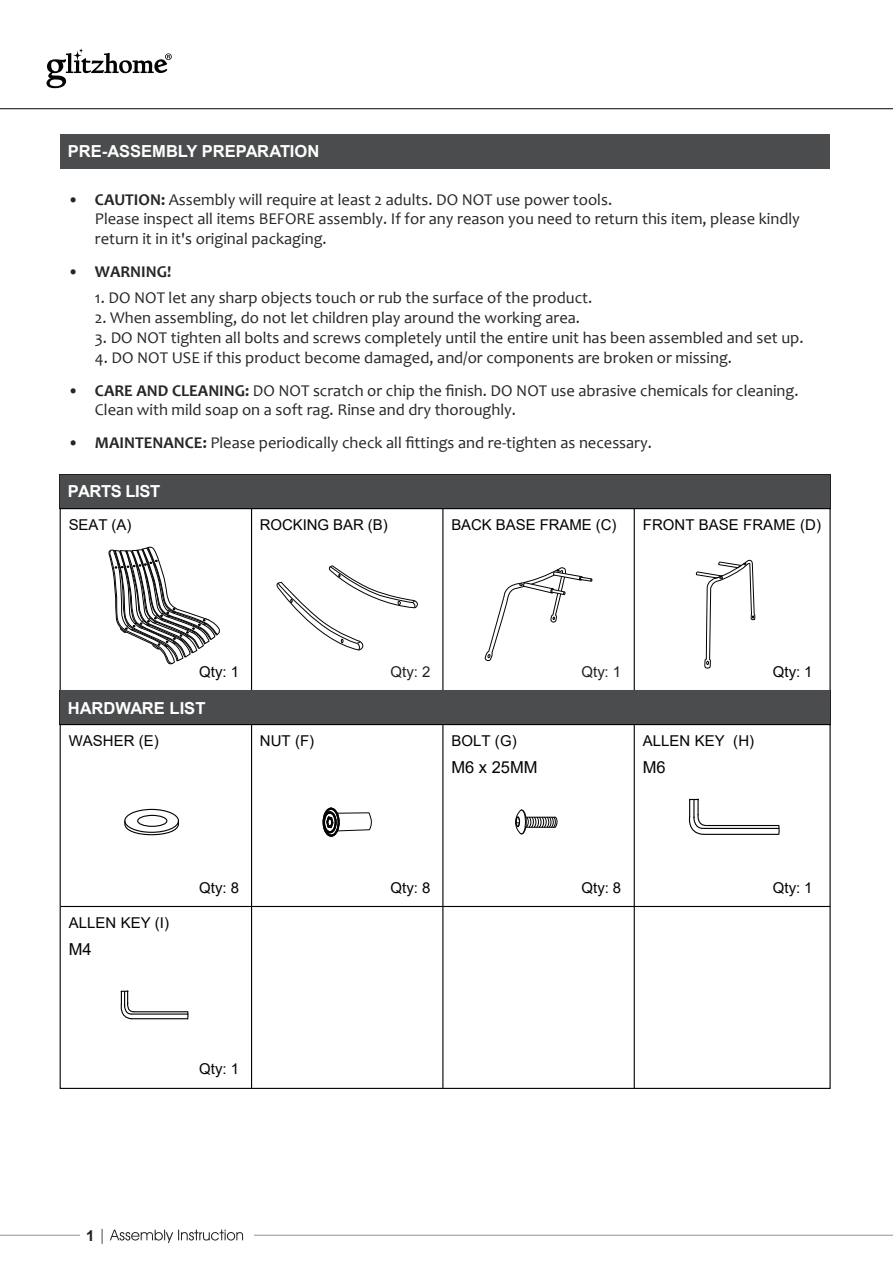
<style>
.page{position:relative;width:893px;height:1263px;background:#fff}
.page>*{position:absolute;margin:0;border:0;box-sizing:border-box;transform-origin:0 0}
.t1{font:16.5px/19.8px "Candara";color:#282526}
.t2{font:700 16.5px "Arial";letter-spacing:-.005em;color:#fff}
.t3{font:16.5px "Arial";color:#030303}
.t4{font:700 16.5px "Arial";letter-spacing:-.025em;color:#fff}
.t5{font:700 16.5px "Candara";color:#282526}
.t6{font:15px "Arial";letter-spacing:.005em;color:#030303}
.t7{font:15px "Arial";letter-spacing:.005em;color:#231f20}
.t8{font:700 15px "Arial";color:#231f20}
.s1{font-weight:700}
.s2{font-weight:400}
</style>
<div class="page">
<hr style="left:0;top:1235px;width:893px;height:1px;background:#939598">
<div style="left:80px;top:1214px;width:174px;height:42px;background:#fff"></div>
<svg style="left:102px;top:1229px;width:141px;height:15px"></svg>
<hr style="left:0;top:108px;width:893px;height:1px;background:#050504">
<svg style="left:47px;top:48px;width:125px;height:40px"></svg>
<div style="left:60px;top:475px;width:770px;height:34px;background:#4b4c4d"></div>
<hr style="left:60px;top:474px;width:770px;height:1px;background:#231f20">
<hr style="left:59px;top:475px;width:1px;height:34px;background:#231f20">
<hr style="left:830px;top:475px;width:1px;height:34px;background:#231f20">
<hr style="left:442px;top:509px;width:1px;height:181px;background:#030303">
<hr style="left:634px;top:509px;width:1px;height:181px;background:#030303">
<hr style="left:251px;top:509px;width:1px;height:181px;background:#030303">
<div style="left:60px;top:508px;width:771px;height:183px;border:1px solid #030303"></div>
<hr style="left:442px;top:724px;width:1px;height:364px;background:#030303">
<hr style="left:634px;top:724px;width:1px;height:364px;background:#030303">
<hr style="left:251px;top:724px;width:1px;height:364px;background:#030303">
<div style="left:60px;top:690px;width:770px;height:34px;background:#4b4c4d"></div>
<hr style="left:59px;top:690px;width:1px;height:34px;background:#231f20">
<hr style="left:830px;top:690px;width:1px;height:34px;background:#231f20">
<div style="left:60px;top:134px;width:769px;height:34px;background:#4b4c4d"></div>
<hr style="left:135px;top:1011px;width:52px;height:1px;background:#030303">
<hr style="left:132px;top:1018px;width:55px;height:1px;background:#030303">
<hr style="left:132px;top:1013px;width:56px;height:1px;background:#030303">
<svg style="left:120px;top:991px;width:15px;height:29px"></svg>
<svg style="left:186px;top:1011px;width:3px;height:9px"></svg>
<hr style="left:707px;top:825px;width:71px;height:1px;background:#030303">
<hr style="left:704px;top:834px;width:74px;height:1px;background:#030303">
<hr style="left:704px;top:828px;width:75px;height:1px;background:#030303">
<svg style="left:688px;top:799px;width:19px;height:36px"></svg>
<svg style="left:777px;top:824px;width:3px;height:11px"></svg>
<svg style="left:515px;top:809px;width:43px;height:26px"></svg>
<svg style="left:322px;top:807px;width:50px;height:30px"></svg>
<div style="left:137px;top:815px;width:30px;height:12px;border:1px solid #030303;border-radius:50%"></div>
<div style="left:124px;top:809px;width:55px;height:24px;border:1px solid #030303;border-radius:50%"></div>
<svg style="left:124px;top:820px;width:55px;height:16px"></svg>
<svg style="left:276px;top:566px;width:142px;height:85px"></svg>
<svg style="left:108px;top:546px;width:112px;height:119px"></svg>
<svg style="left:695px;top:559px;width:60px;height:110px"></svg>
<svg style="left:484px;top:567px;width:109px;height:94px"></svg>
<hr style="left:61px;top:906px;width:769px;height:1px;background:#030303">
<p class="t2" style="left:68px;top:140px;width:253px">PRE-ASSEMBLY PREPARATION</p>
<p class="t1" style="left:95px;top:189px;width:706px;text-indent:-27px">• <span class="s1">CAUTION:</span> Assembly will require at least 2 adults. DO NOT use power tools.<br>Please inspect all items BEFORE assembly. If for any reason you need to return this item, please kindly return it in it's original packaging.</p>
<p class="t5" style="left:68px;top:262px;width:105px"><span class="s2">•</span> WARNING!</p>
<p class="t1" style="left:95px;top:288px;width:499px">1. DO NOT let any sharp objects touch or rub the surface of the product.</p>
<p class="t1" style="left:95px;top:308px;width:487px">2. When assembling, do not let children play around the working area.</p>
<p class="t1" style="left:95px;top:327px;width:710px">3. DO NOT tighten all bolts and screws completely until the entire unit has been assembled and set up.</p>
<p class="t1" style="left:95px;top:347px;width:639px">4. DO NOT USE if this product become damaged, and/or components are broken or missing.</p>
<p class="t1" style="left:68px;top:380px;width:12px">•</p>
<p class="t1" style="left:95px;top:380px;width:705px"><span class="s1">CARE AND CLEANING:</span> DO NOT scratch or chip the finish. DO NOT use abrasive chemicals for cleaning.<br>Clean with mild soap on a soft rag. Rinse and dry thoroughly.</p>
<p class="t1" style="left:68px;top:433px;width:12px">•</p>
<p class="t1" style="left:95px;top:433px;width:559px"><span class="s1">MAINTENANCE:</span> Please periodically check all fittings and re-tighten as necessary.</p>
<p class="t4" style="left:68px;top:480px;width:94px">PARTS LIST</p>
<p class="t6" style="left:69px;top:514px;width:64px">SEAT (A)</p>
<p class="t6" style="left:260px;top:514px;width:129px">ROCKING BAR (B)</p>
<p class="t6" style="left:451px;top:514px;width:166px">BACK BASE FRAME (C)</p>
<p class="t6" style="left:643px;top:514px;width:180px">FRONT BASE FRAME (D)</p>
<p class="t6" style="left:199px;top:661px;width:41px">Qty: 1</p>
<p class="t7" style="left:391px;top:661px;width:41px">Qty: 2</p>
<p class="t7" style="left:581px;top:661px;width:41px">Qty: 1</p>
<p class="t6" style="left:773px;top:662px;width:41px">Qty: 1</p>
<p class="t2" style="left:68px;top:696px;width:139px">HARDWARE LIST</p>
<p class="t6" style="left:69px;top:730px;width:92px">WASHER (E)</p>
<p class="t6" style="left:260px;top:730px;width:56px">NUT (F)</p>
<p class="t6" style="left:451px;top:730px;width:67px">BOLT (G)</p>
<p class="t6" style="left:643px;top:730px;width:113px">ALLEN KEY (H)</p>
<p class="t3" style="left:451px;top:756px;width:88px">M6 x 25MM</p>
<p class="t3" style="left:643px;top:756px;width:24px">M6</p>
<p class="t6" style="left:69px;top:912px;width:102px">ALLEN KEY (I)</p>
<p class="t3" style="left:69px;top:937px;width:24px">M4</p>
<p class="t6" style="left:199px;top:877px;width:41px">Qty: 8</p>
<p class="t6" style="left:391px;top:877px;width:41px">Qty: 8</p>
<p class="t6" style="left:581px;top:877px;width:41px">Qty: 8</p>
<p class="t6" style="left:199px;top:1059px;width:41px">Qty: 1</p>
<p class="t8" style="left:86px;top:1225px;width:10px">1</p>
<p class="t6" style="left:773px;top:877px;width:41px">Qty: 1</p>
</div>
